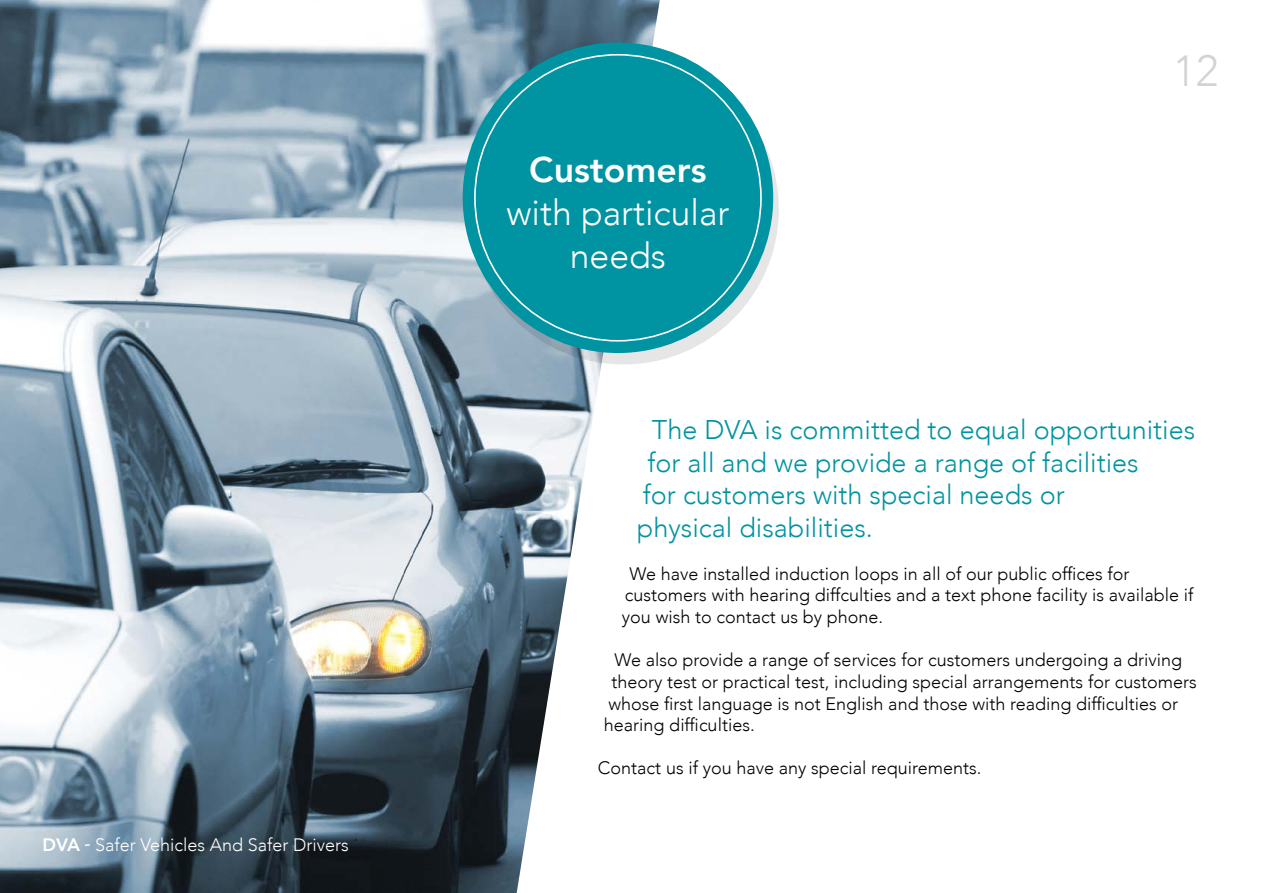
<style>
.page{position:relative;width:1263px;height:893px;background:#fff}
.page>*{position:absolute;margin:0;border:0;box-sizing:border-box;transform-origin:0 0}
.t1{font:300 43.5px "Avenir";color:#d1d3d4}
.t2{font:300 35.55px/42.8px "Avenir";color:#fff;text-align:center}
.t3{font:800 35.55px "Avenir";color:#fff}
.t4{font:300 27px/32.4px "Avenir";color:#0093a2}
.t5{font:300 18px/21.6px "Avenir";color:#000}
.t6{font:300 18px "Avenir";color:#fff}
.s1{font-weight:800}
.s2{font-family:"Adobe Garamond Pro";font-weight:700}
</style>
<div class="page">
<img style="left:0;top:0;width:660px;height:893px">
<svg style="left:468px;top:54px;width:311px;height:310px;background:#cfd6d9"></svg>
<div style="left:463px;top:43px;width:310px;height:310px;background:#0093a2;border-radius:50%"></div>
<p class="t6" style="left:43px;top:834px;width:308px"><span class="s1">DVA</span> <span class="s2">-</span> Safer Vehicles And Safer Drivers</p>
<p class="t3" style="left:529px;top:142px;width:179px">Customers</p>
<p class="t2" style="left:506px;top:191px;width:224px">with particular needs</p>
<p class="t1" style="left:1173px;top:45px;width:47px">12</p>
<p class="t4" style="left:647px;top:414px;width:549px">The DVA is committed to equal opportunities for all and we provide a range of facilities</p>
<p class="t4" style="left:643px;top:479px;width:423px">for customers with special needs or</p>
<p class="t4" style="left:637px;top:511px;width:238px">physical disabilities.</p>
<p class="t5" style="left:629px;top:563px;width:501px">We have installed induction loops in all of our public offices for</p>
<p class="t5" style="left:622px;top:584px;width:573px">customers with hearing diffculties and a text phone facility is available if you wish to contact us by phone.</p>
<p class="t5" style="left:614px;top:649px;width:569px">We also provide a range of services for customers undergoing a driving</p>
<p class="t5" style="left:611px;top:671px;width:587px">theory test or practical test, including special arrangements for customers</p>
<p class="t5" style="left:608px;top:692px;width:571px">whose first language is not English and those with reading difficulties or</p>
<p class="t5" style="left:604px;top:714px;width:152px">hearing difficulties.</p>
<p class="t5" style="left:598px;top:757px;width:385px">Contact us if you have any special requirements.</p>
</div>
